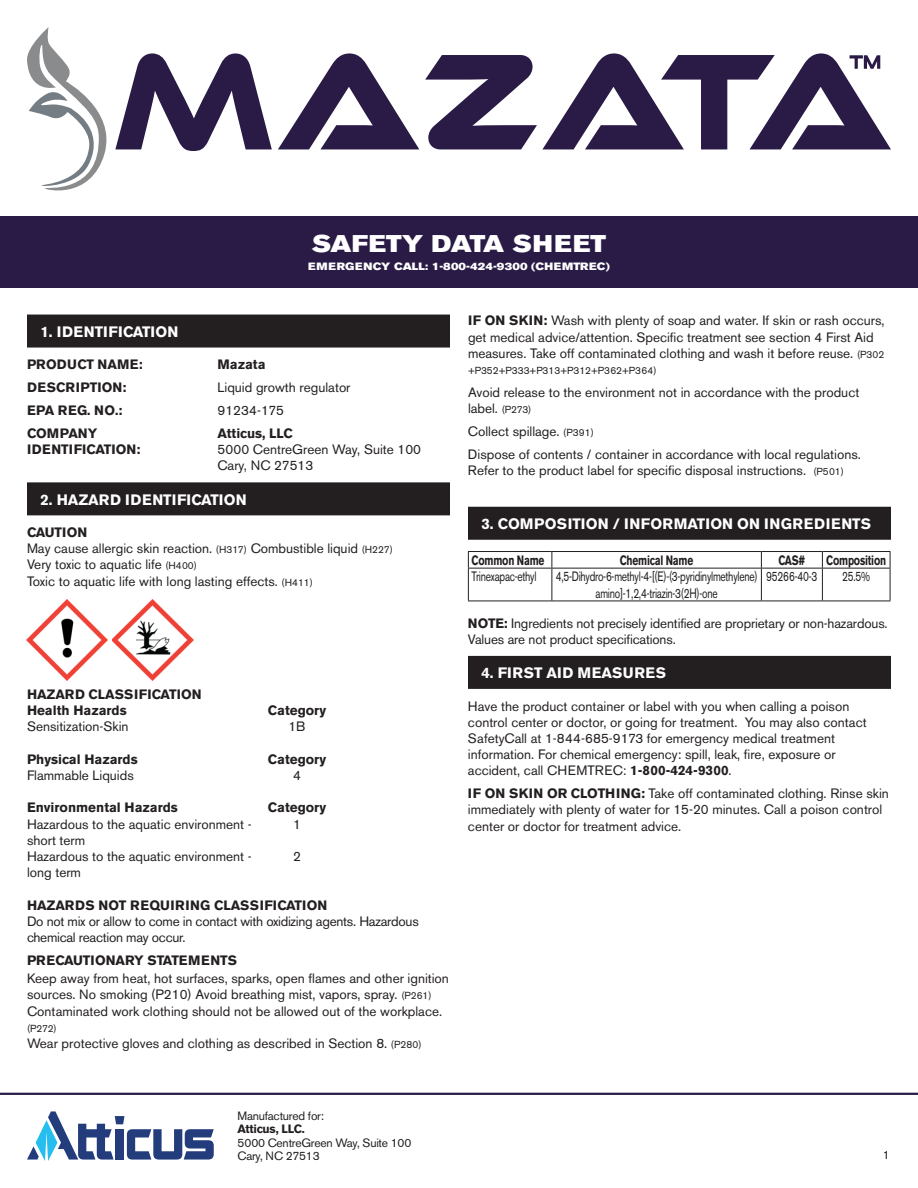
<style>
.page{position:relative;width:918px;height:1188px;background:#fff}
.page>*{position:absolute;margin:0;border:0;box-sizing:border-box;transform-origin:0 0}
.t1{font:24px "Akzidenz Grotesk BE Super";color:#fff;scale:1.11 1}
.t2{font:700 15px "Akzidenz Grotesk BE";color:#fff}
.t3{font:700 15px "Akzidenz Grotesk BE";letter-spacing:.02em;color:#fff}
.t4{font:700 15px "Akzidenz Grotesk BE";letter-spacing:.04em;color:#fff}
.t5{font:13.5px/16.2px "Akzidenz Grotesk BE";color:#231f20}
.t6{font:700 13.5px/16.2px "Akzidenz Grotesk BE";color:#231f20}
.t7{font:13.5px/16.2px "Akzidenz Grotesk BE";letter-spacing:-.025em;color:#231f20;text-align:center;scale:.75 1}
.t8{font:13.5px/16.2px "Akzidenz Grotesk BE";letter-spacing:-.02em;color:#231f20}
.t9{font:700 13.5px "Akzidenz Grotesk BE";letter-spacing:.02em;color:#231f20}
.t10{font:700 13.5px "Akzidenz Grotesk BE";letter-spacing:-.02em;color:#231f20;scale:.75 1}
.t11{font:13.5px "Akzidenz Grotesk BE";color:#231f20;scale:.75 1}
.t12{font:700 13.5px "Akzidenz Grotesk BE";color:#231f20;scale:.75 1}
.t13{font:12px/13.5px "Akzidenz Grotesk BE";letter-spacing:-.02em;color:#231f20}
.t14{font:700 12px "Akzidenz Grotesk BE";letter-spacing:-.02em;color:#231f20}
.t15{font:10.5px "Akzidenz Grotesk BE Super";letter-spacing:.02em;color:#fff;scale:1.11 1}
.t16{font:10.2px "Akzidenz Grotesk BE";color:#231f20}
.s1{font-weight:700}
.s2{font-size:10.2px}
</style>
<div class="page">
<hr style="left:0;top:1093px;width:918px;height:2px;background:#2a1b46">
<svg style="left:27px;top:1111px;width:187px;height:50px"></svg>
<div style="left:0;top:217px;width:918px;height:71px;background:#2a1b46"></div>
<div style="left:27px;top:315px;width:423px;height:33px;background:#231f20"></div>
<div style="left:27px;top:482px;width:423px;height:33px;background:#231f20"></div>
<div style="left:468px;top:507px;width:423px;height:33px;background:#231f20"></div>
<div style="left:468px;top:656px;width:423px;height:33px;background:#231f20"></div>
<hr style="left:468px;top:551px;width:84px;height:1px;background:#231f20">
<svg style="left:468px;top:552px;width:1px;height:16px"></svg>
<hr style="left:552px;top:551px;width:209px;height:1px;background:#231f20">
<svg style="left:552px;top:552px;width:1px;height:16px"></svg>
<hr style="left:761px;top:551px;width:61px;height:1px;background:#231f20">
<svg style="left:761px;top:552px;width:1px;height:16px"></svg>
<hr style="left:822px;top:551px;width:68px;height:1px;background:#231f20">
<svg style="left:822px;top:552px;width:1px;height:16px"></svg>
<svg style="left:890px;top:552px;width:1px;height:16px"></svg>
<hr style="left:468px;top:568px;width:84px;height:1px;background:#231f20">
<hr style="left:468px;top:568px;width:1px;height:33px;background:#231f20">
<hr style="left:552px;top:568px;width:209px;height:1px;background:#231f20">
<hr style="left:552px;top:568px;width:1px;height:33px;background:#231f20">
<hr style="left:761px;top:568px;width:61px;height:1px;background:#231f20">
<hr style="left:761px;top:568px;width:1px;height:33px;background:#231f20">
<hr style="left:822px;top:568px;width:68px;height:1px;background:#231f20">
<hr style="left:822px;top:568px;width:1px;height:33px;background:#231f20">
<hr style="left:890px;top:568px;width:1px;height:33px;background:#231f20">
<hr style="left:468px;top:601px;width:84px;height:1px;background:#231f20">
<hr style="left:552px;top:601px;width:209px;height:1px;background:#231f20">
<hr style="left:761px;top:601px;width:61px;height:1px;background:#231f20">
<hr style="left:822px;top:601px;width:68px;height:1px;background:#231f20">
<svg style="left:27px;top:27px;width:245px;height:163px"></svg>
<svg style="left:278px;top:53px;width:141px;height:96px"></svg>
<svg style="left:425px;top:53px;width:466px;height:96px"></svg>
<img style="left:27px;top:599px;width:81px;height:81px">
<img style="left:112px;top:599px;width:81px;height:81px">
<h1 class="t1" style="left:312px;top:230px;width:266px">SAFETY DATA SHEET</h1>
<p class="t15" style="left:308px;top:260px;width:273px">EMERGENCY CALL: 1-800-424-9300 (CHEMTREC)</p>
<p class="t2" style="left:40px;top:323px;width:139px">1. IDENTIFICATION</p>
<p class="t6" style="left:27px;top:356px;width:117px">PRODUCT NAME:</p>
<p class="t6" style="left:217px;top:356px;width:50px">Mazata</p>
<p class="t9" style="left:27px;top:380px;width:101px">DESCRIPTION:</p>
<p class="t5" style="left:218px;top:379px;width:135px">Liquid growth regulator</p>
<p class="t6" style="left:27px;top:402px;width:97px">EPA REG. NO.:</p>
<p class="t5" style="left:218px;top:402px;width:68px">91234-175</p>
<p class="t6" style="left:27px;top:425px;width:72px">COMPANY</p>
<p class="t6" style="left:217px;top:425px;width:77px">Atticus, LLC</p>
<p class="t6" style="left:27px;top:442px;width:115px">IDENTIFICATION:</p>
<p class="t5" style="left:218px;top:441px;width:205px">5000 CentreGreen Way, Suite 100<br>Cary, NC 27513</p>
<p class="t2" style="left:40px;top:491px;width:208px">2. HAZARD IDENTIFICATION</p>
<p class="t5" style="left:27px;top:524px;width:367px"><span class="s1">CAUTION<br></span>May cause allergic skin reaction. <span class="s2">(H317)</span> Combustible liquid <span class="s2">(H227)<br></span>Very toxic to aquatic life <span class="s2">(H400)<br></span>Toxic to aquatic life with long lasting effects. <span class="s2">(H411)</span></p>
<p class="t6" style="left:27px;top:686px;width:176px">HAZARD CLASSIFICATION<br>Health Hazards</p>
<p class="t6" style="left:268px;top:703px;width:60px">Category</p>
<p class="t5" style="left:27px;top:719px;width:103px">Sensitization-Skin</p>
<p class="t5" style="left:288px;top:719px;width:19px">1B</p>
<p class="t6" style="left:27px;top:751px;width:112px">Physical Hazards</p>
<p class="t6" style="left:268px;top:751px;width:60px">Category</p>
<p class="t5" style="left:27px;top:767px;width:108px">Flammable Liquids</p>
<p class="t5" style="left:293px;top:767px;width:9px">4</p>
<p class="t6" style="left:27px;top:800px;width:153px">Environmental Hazards</p>
<p class="t6" style="left:268px;top:800px;width:60px">Category</p>
<p class="t5" style="left:27px;top:816px;width:226px">Hazardous to the aquatic environment -</p>
<p class="t5" style="left:293px;top:816px;width:9px">1</p>
<p class="t5" style="left:27px;top:832px;width:226px">short term<br>Hazardous to the aquatic environment -</p>
<p class="t5" style="left:293px;top:848px;width:9px">2</p>
<p class="t5" style="left:27px;top:864px;width:56px">long term</p>
<p class="t9" style="left:27px;top:897px;width:302px">HAZARDS NOT REQUIRING CLASSIFICATION</p>
<p class="t8" style="left:27px;top:913px;width:393px">Do not mix or allow to come in contact with oxidizing agents. Hazardous chemical reaction may occur.</p>
<p class="t6" style="left:27px;top:952px;width:212px">PRECAUTIONARY STATEMENTS</p>
<p class="t5" style="left:27px;top:971px;width:423px">Keep away from heat, hot surfaces, sparks, open flames and other ignition sources. No smoking (P210) Avoid breathing mist, vapors, spray. <span class="s2">(P261)<br></span>Contaminated work clothing should not be allowed out of the workplace.</p>
<p class="t16" style="left:27px;top:1022px;width:31px">(P272)</p>
<p class="t5" style="left:27px;top:1035px;width:396px">Wear protective gloves and clothing as described in Section 8. <span class="s2">(P280)</span></p>
<p class="t5" style="left:468px;top:313px;width:418px"><span class="s1">IF ON SKIN:</span> Wash with plenty of soap and water. If skin or rash occurs, get medical advice/attention. Specific treatment see section 4 First Aid measures. Take off contaminated clothing and wash it before reuse. <span class="s2">(P302</span></p>
<p class="t16" style="left:468px;top:364px;width:190px">+P352+P333+P313+P312+P362+P364)</p>
<p class="t5" style="left:468px;top:384px;width:393px">Avoid release to the environment not in accordance with the product label. <span class="s2">(P273)</span></p>
<p class="t5" style="left:468px;top:420px;width:394px;line-height:23px">Collect spillage. <span class="s2">(P391)<br></span>Dispose of contents / container in accordance with local regulations.</p>
<p class="t5" style="left:468px;top:463px;width:378px">Refer to the product label for specific disposal instructions. <span class="s2">(P501)</span></p>
<p class="t3" style="left:481px;top:515px;width:391px">3. COMPOSITION / INFORMATION ON INGREDIENTS</p>
<p class="t10" style="left:472px;top:552px;width:99px">Common Name</p>
<p class="t10" style="left:620px;top:552px;width:100px">Chemical Name</p>
<p class="t12" style="left:778px;top:552px;width:37px">CAS#</p>
<p class="t10" style="left:826px;top:552px;width:82px">Composition</p>
<p class="t7" style="left:472px;top:569px;width:88px">Trinexapac-ethyl</p>
<p class="t7" style="left:556px;top:569px;width:271px">4,5-Dihydro-6-methyl-4-[(E)-(3-pyridinylmethylene) amino]-1,2,4-triazin-3(2H)-one</p>
<p class="t11" style="left:766px;top:569px;width:70px">95266-40-3</p>
<p class="t11" style="left:842px;top:569px;width:39px">25.5%</p>
<p class="t5" style="left:468px;top:615px;width:421px"><span class="s1">NOTE:</span> Ingredients not precisely identified are proprietary or non-hazardous.<br>Values are not product specifications.</p>
<p class="t4" style="left:481px;top:664px;width:186px">4. FIRST AID MEASURES</p>
<p class="t5" style="left:468px;top:698px;width:400px">Have the product container or label with you when calling a poison control center or doctor, or going for treatment. You may also contact SafetyCall at 1-844-685-9173 for emergency medical treatment information. For chemical emergency: spill, leak, fire, exposure or accident, call CHEMTREC: <span class="s1">1-800-424-9300</span>.</p>
<p class="t5" style="left:468px;top:785px;width:422px"><span class="s1">IF ON SKIN OR CLOTHING:</span> Take off contaminated clothing. Rinse skin immediately with plenty of water for 15-20 minutes. Call a poison control center or doctor for treatment advice.</p>
<p class="t13" style="left:238px;top:1109px;width:88px">Manufactured for:</p>
<p class="t14" style="left:238px;top:1122px;width:69px">Atticus, LLC.</p>
<p class="t13" style="left:238px;top:1136px;width:175px">5000 CentreGreen Way, Suite 100<br>Cary, NC 27513</p>
<p class="t13" style="left:883px;top:1148px;width:8px">1</p>
</div>
